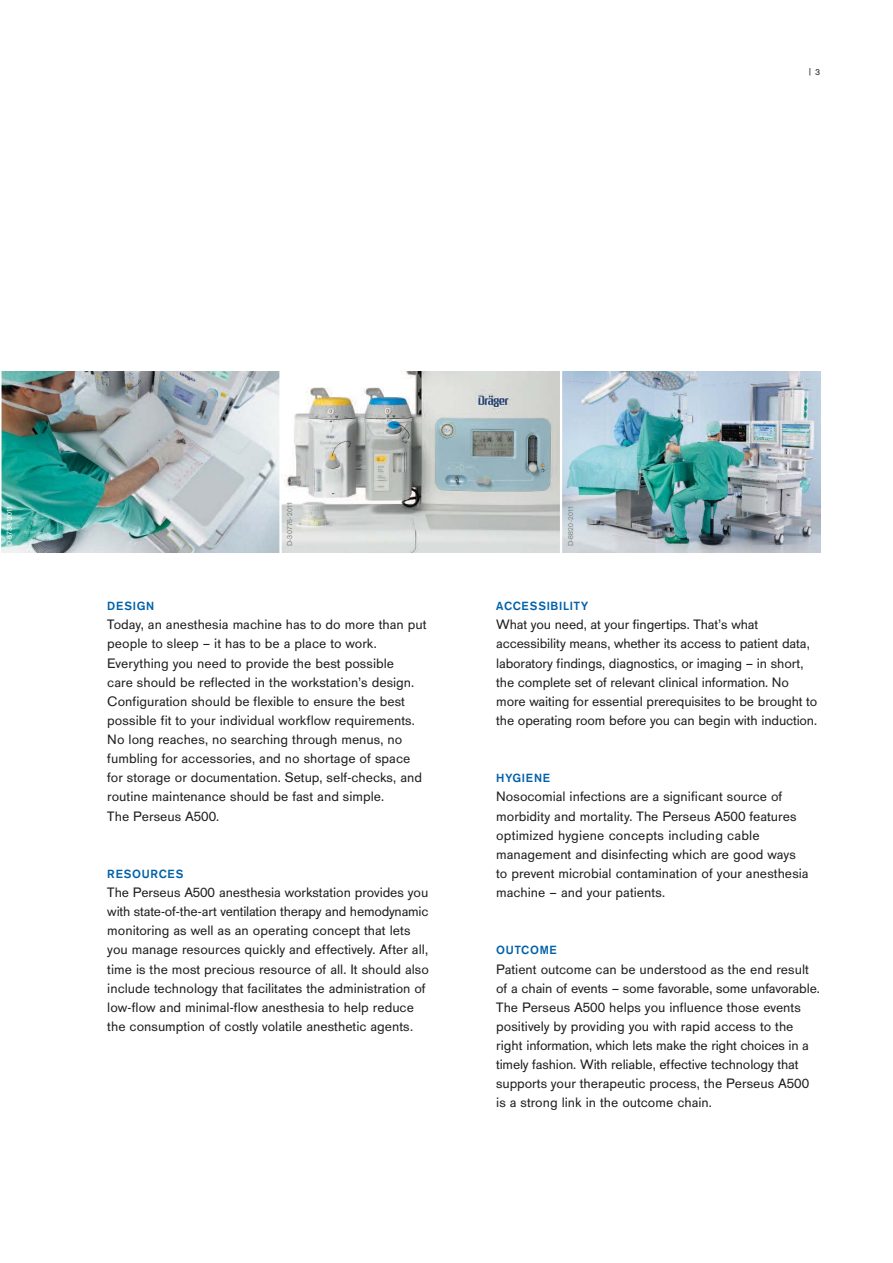
<style>
.page{position:relative;width:893px;height:1263px;background:#fff}
.page>*{position:absolute;margin:0;border:0;box-sizing:border-box;transform-origin:0 0}
.t1{font:14.25px/19px "Draeger San";color:#231f20}
.t2{font:700 12.3px "Draeger San";letter-spacing:.055em;color:#0060a9}
.t3{font:9px "Draeger San Tab";color:#231f20}
.t4{font:7.5px "Draeger San";letter-spacing:.025em;color:#808285}
.t5{font:7.5px "Draeger San";letter-spacing:.025em;color:#fff}
</style>
<div class="page">
<img style="left:562px;top:371px;width:258px;height:182px">
<img style="left:1px;top:371px;width:278px;height:182px">
<svg style="left:282px;top:371px;width:278px;height:182px;background:#c2c8c7"></svg>
<p class="t4" style="left:287px;top:546px;width:46px;rotate:-90deg">D-30776-2011</p>
<p class="t5" style="left:6px;top:546px;width:42px;rotate:-90deg">D-8738-2011</p>
<p class="t4" style="left:568px;top:546px;width:42px;rotate:-90deg">D-8820-2011</p>
<p class="t3" style="left:807px;top:66px;width:14px">| 3</p>
<p class="t2" style="left:107px;top:601px;width:48px">DESIGN</p>
<p class="t1" style="left:107px;top:616px;width:321px">Today, an anesthesia machine has to do more than put people to sleep – it has to be a place to work.<br>Everything you need to provide the best possible<br>care should be reflected in the workstation’s design.<br>Configuration should be flexible to ensure the best possible fit to your individual workflow requirements.<br>No long reaches, no searching through menus, no fumbling for accessories, and no shortage of space for storage or documentation. Setup, self-checks, and routine maintenance should be fast and simple.<br>The Perseus A500.</p>
<p class="t2" style="left:107px;top:869px;width:78px">RESOURCES</p>
<p class="t1" style="left:107px;top:884px;width:323px">The Perseus A500 anesthesia workstation provides you with state-of-the-art ventilation therapy and hemodynamic monitoring as well as an operating concept that lets you manage resources quickly and effectively. After all, time is the most precious resource of all. It should also include technology that facilitates the administration of low-flow and minimal-flow anesthesia to help reduce the consumption of costly volatile anesthetic agents.</p>
<p class="t2" style="left:496px;top:601px;width:93px">ACCESSIBILITY</p>
<p class="t1" style="left:496px;top:616px;width:323px">What you need, at your fingertips. That’s what accessibility means, whether its access to patient data, laboratory findings, diagnostics, or imaging – in short, the complete set of relevant clinical information. No more waiting for essential prerequisites to be brought to the operating room before you can begin with induction.</p>
<p class="t2" style="left:496px;top:773px;width:55px">HYGIENE</p>
<p class="t1" style="left:496px;top:788px;width:314px">Nosocomial infections are a significant source of morbidity and mortality. The Perseus A500 features optimized hygiene concepts including cable management and disinfecting which are good ways to prevent microbial contamination of your anesthesia machine – and your patients.</p>
<p class="t2" style="left:496px;top:945px;width:62px">OUTCOME</p>
<p class="t1" style="left:496px;top:960px;width:325px">Patient outcome can be understood as the end result of a chain of events – some favorable, some unfavorable.<br>The Perseus A500 helps you influence those events positively by providing you with rapid access to the right information, which lets make the right choices in a timely fashion. With reliable, effective technology that supports your therapeutic process, the Perseus A500 is a strong link in the outcome chain.</p>
</div>
